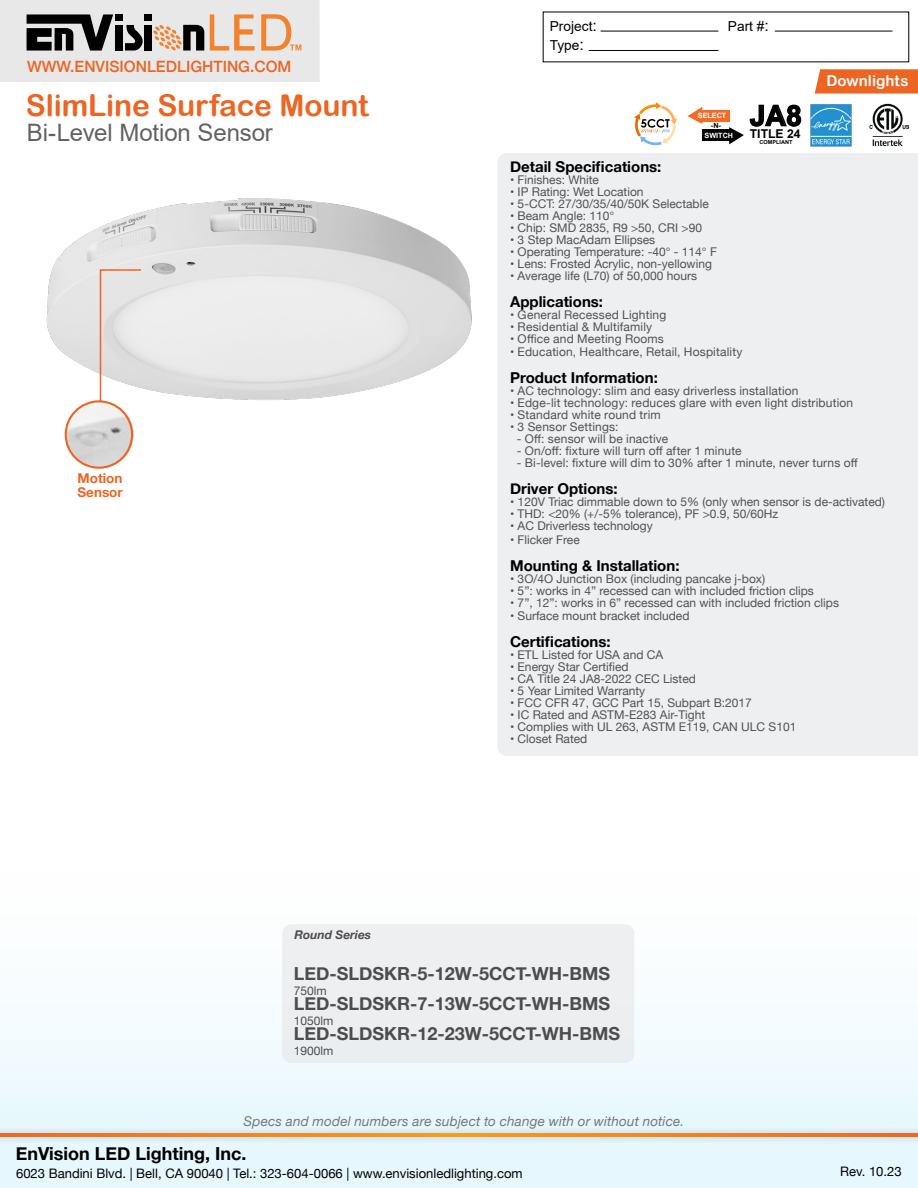
<style>
.page{position:relative;width:918px;height:1188px;background:#fff}
.page>*{position:absolute;margin:0;border:0;box-sizing:border-box;transform-origin:0 0}
.t1{font:30px "Arial Rounded MT Bold";letter-spacing:-.005em;color:#ec6523}
.t2{font:700 28.35px "Arial";color:#000}
.t3{font:24px "Arial";letter-spacing:-.005em;color:#616264}
.t4{font:700 18px "Helvetica Neue";color:#4d4d4f}
.t5{font:700 18px "Helvetica Neue";color:#000}
.t6{font:500 15.6px "Helvetica Neue";color:#ec6523}
.t7{font:700 15px "Helvetica Neue";color:#000}
.t8{font:15px "Arial Rounded MT Bold";letter-spacing:.005em;color:#fff}
.t9{font:13.65px/19.4px "Arial";color:#000}
.t10{font:italic 13.5px "Helvetica Neue";letter-spacing:.01em;color:#777}
.t11{font:700 13.5px/13.5px "Helvetica Neue";color:#ec6523}
.t12{font:13.05px "Helvetica Neue";color:#000}
.t13{font:700 12.15px "Arial";color:#000}
.t14{font:12px "Helvetica Neue";color:#4f5252}
.t15{font:12px "Helvetica Neue";color:#4d4d4f}
.t16{font:italic 700 12px "Helvetica Neue";color:#4d4d4f}
.t17{font:700 7.2px "Arial";color:#fff}
.t18{font:700 7.2px "Arial";color:#000101}
.t19{font:700 5.55px "Arial";color:#000}
.s1{font-size:15.9px}
</style>
<div class="page">
<div style="left:0;top:869px;width:918px;height:319px;background:linear-gradient(to right,#f2fbfe,#f2fbfe)"></div>
<div style="left:0;top:0;width:320px;height:82px;background:#e8e8e9"></div>
<div style="left:115px;top:25px;width:8px;height:26px;background:#000"></div>
<div style="left:115px;top:14px;width:8px;height:7px;background:#000"></div>
<div style="left:144px;top:25px;width:8px;height:26px;background:#000"></div>
<div style="left:144px;top:14px;width:8px;height:7px;background:#000"></div>
<svg style="left:27px;top:14px;width:86px;height:37px"></svg>
<svg style="left:125px;top:25px;width:18px;height:26px"></svg>
<svg style="left:210px;top:14px;width:45px;height:37px"></svg>
<svg style="left:153px;top:25px;width:51px;height:26px"></svg>
<svg style="left:261px;top:14px;width:40px;height:37px"></svg>
<div style="left:283px;top:925px;width:351px;height:137px;background:#edeff0;border-radius:9px"></div>
<div style="left:282px;top:924px;width:352px;height:139px;border:2px solid #e6e7e8;border-radius:9px"></div>
<div style="left:0;top:1126px;width:918px;height:18px;background:#000;opacity:.28"></div>
<svg style="left:0;top:1134px;width:918px;height:3px;background:#f08320"></svg>
<hr style="left:601px;top:31px;width:117px;height:1px;background:#000">
<hr style="left:589px;top:50px;width:129px;height:1px;background:#000">
<hr style="left:775px;top:31px;width:117px;height:1px;background:#000">
<svg style="left:815px;top:69px;width:103px;height:25px;background:#ec6d2e"></svg>
<div style="left:497px;top:153px;width:421px;height:603px;background:#eeeff0"></div>
<img style="left:46px;top:198px;width:426px;height:213px">
<img style="left:810px;top:104px;width:42px;height:43px">
<img style="left:869px;top:103px;width:41px;height:44px">
<svg style="left:634px;top:102px;width:43px;height:44px"></svg>
<div style="left:699px;top:110px;width:30px;height:12px;background:#f36c25"></div>
<svg style="left:688px;top:107px;width:14px;height:17px"></svg>
<div style="left:702px;top:130px;width:31px;height:11px;background:#000101"></div>
<svg style="left:729px;top:127px;width:15px;height:17px"></svg>
<img style="left:66px;top:401px;width:68px;height:67px;border-radius:34px">
<div style="left:65px;top:400px;width:68px;height:69px;border:2px solid #ec6523;border-radius:50%"></div>
<svg style="left:99px;top:268px;width:43px;height:135px;background:#e6e0dc"></svg>
<h3 class="t6" style="left:27px;top:54px;width:266px">WWW.ENVISIONLEDLIGHTING.COM</h3>
<h1 class="t1" style="left:26px;top:87px;width:344px">SlimLine Surface Mount</h1>
<h3 class="t3" style="left:27px;top:116px;width:248px">Bi-Level Motion Sensor</h3>
<p class="t11" style="left:78px;top:472px;width:47px">Motion<br>Sensor</p>
<p class="t16" style="left:295px;top:925px;width:78px">Round Series</p>
<p class="t9" style="left:550px;top:16px;width:49px">Project<span class="s1">:<br></span>Type<span class="s1">:</span></p>
<p class="t9" style="left:728px;top:16px;width:43px">Part #<span class="s1">:</span></p>
<p class="t17" style="left:698px;top:111px;width:30px">SELECT</p>
<p class="t17" style="left:705px;top:130px;width:30px">SWITCH</p>
<p class="t18" style="left:711px;top:121px;width:12px">-N-</p>
<h2 class="t2" style="left:750px;top:96px;width:53px">JA8</h2>
<p class="t13" style="left:750px;top:125px;width:52px">TITLE 24</p>
<p class="t19" style="left:760px;top:139px;width:34px">COMPLIANT</p>
<p class="t8" style="left:826px;top:72px;width:84px">Downlights</p>
<p class="t7" style="left:510px;top:155px;width:153px">Detail Specifications:</p>
<p class="t14" style="left:510px;top:171px;width:90px">• Finishes: White</p>
<p class="t14" style="left:510px;top:183px;width:135px">• IP Rating: Wet Location</p>
<p class="t14" style="left:510px;top:195px;width:200px">• 5-CCT: 27/30/35/40/50K Selectable</p>
<p class="t14" style="left:510px;top:207px;width:106px">• Beam Angle: 110°</p>
<p class="t14" style="left:510px;top:219px;width:194px">• Chip: SMD 2835, R9 &gt;50, CRI &gt;90</p>
<p class="t14" style="left:510px;top:231px;width:147px">• 3 Step MacAdam Ellipses</p>
<p class="t14" style="left:510px;top:243px;width:208px">• Operating Temperature: -40° - 114° F</p>
<p class="t14" style="left:510px;top:255px;width:203px">• Lens: Frosted Acrylic, non-yellowing</p>
<p class="t14" style="left:510px;top:267px;width:188px">• Average life (L70) of 50,000 hours</p>
<p class="t7" style="left:510px;top:290px;width:94px">Applications:</p>
<p class="t14" style="left:510px;top:306px;width:158px">• General Recessed Lighting</p>
<p class="t14" style="left:510px;top:318px;width:144px">• Residential &amp; Multifamily</p>
<p class="t14" style="left:510px;top:330px;width:155px">• Office and Meeting Rooms</p>
<p class="t14" style="left:510px;top:344px;width:234px">• Education, Healthcare, Retail, Hospitality</p>
<p class="t7" style="left:510px;top:366px;width:149px">Product Information:</p>
<p class="t14" style="left:510px;top:383px;width:290px">• AC technology: slim and easy driverless installation</p>
<p class="t14" style="left:510px;top:395px;width:345px">• Edge-lit technology: reduces glare with even light distribution</p>
<p class="t14" style="left:510px;top:407px;width:152px">• Standard white round trim</p>
<p class="t14" style="left:510px;top:419px;width:110px">• 3 Sensor Settings:</p>
<p class="t14" style="left:517px;top:431px;width:153px">- Off: sensor will be inactive</p>
<p class="t14" style="left:517px;top:443px;width:226px">- On/off: fixture will turn off after 1 minute</p>
<p class="t14" style="left:517px;top:455px;width:342px">- Bi-level: fixture will dim to 30% after 1 minute, never turns off</p>
<p class="t7" style="left:510px;top:477px;width:109px">Driver Options:</p>
<p class="t14" style="left:510px;top:494px;width:376px">• 120V Triac dimmable down to 5% (only when sensor is de-activated)</p>
<p class="t14" style="left:510px;top:506px;width:270px">• THD: &lt;20% (+/-5% tolerance), PF &gt;0.9, 50/60Hz</p>
<p class="t14" style="left:510px;top:518px;width:144px">• AC Driverless technology</p>
<p class="t14" style="left:510px;top:531px;width:71px">• Flicker Free</p>
<p class="t7" style="left:510px;top:554px;width:171px">Mounting &amp; Installation:</p>
<p class="t14" style="left:510px;top:570px;width:257px">• 3O/4O Junction Box (including pancake j-box)</p>
<p class="t14" style="left:510px;top:582px;width:305px">• 5”: works in 4” recessed can with included friction clips</p>
<p class="t14" style="left:510px;top:594px;width:330px">• 7”, 12”: works in 6” recessed can with included friction clips</p>
<p class="t14" style="left:510px;top:608px;width:181px">• Surface mount bracket included</p>
<p class="t7" style="left:510px;top:630px;width:102px">Certifications:</p>
<p class="t14" style="left:510px;top:647px;width:155px">• ETL Listed for USA and CA</p>
<p class="t14" style="left:510px;top:659px;width:120px">• Energy Star Certified</p>
<p class="t14" style="left:510px;top:671px;width:187px">• CA Title 24 JA8-2022 CEC Listed</p>
<p class="t14" style="left:510px;top:683px;width:137px">• 5 Year Limited Warranty</p>
<p class="t14" style="left:510px;top:695px;width:243px">• FCC CFR 47, GCC Part 15, Subpart B:2017</p>
<p class="t14" style="left:510px;top:707px;width:197px">• IC Rated and ASTM-E283 Air-Tight</p>
<p class="t14" style="left:510px;top:719px;width:288px">• Complies with UL 263, ASTM E119, CAN ULC S101</p>
<p class="t14" style="left:510px;top:731px;width:79px">• Closet Rated</p>
<h3 class="t4" style="left:294px;top:959px;width:318px">LED-SLDSKR-5-12W-5CCT-WH-BMS</h3>
<p class="t15" style="left:294px;top:982px;width:34px">750lm</p>
<h3 class="t4" style="left:294px;top:989px;width:318px">LED-SLDSKR-7-13W-5CCT-WH-BMS</h3>
<p class="t15" style="left:294px;top:1012px;width:41px">1050lm</p>
<h3 class="t4" style="left:294px;top:1019px;width:328px">LED-SLDSKR-12-23W-5CCT-WH-BMS</h3>
<p class="t15" style="left:294px;top:1042px;width:41px">1900lm</p>
<p class="t10" style="left:244px;top:1112px;width:442px">Specs and model numbers are subject to change with or without notice.</p>
<p class="t12" style="left:16px;top:1164px;width:508px">6023 Bandini Blvd. | Bell, CA 90040 | Tel.: 323-604-0066 | www.envisionledlighting.com</p>
<h3 class="t5" style="left:16px;top:1140px;width:232px">EnVision LED Lighting, Inc.</h3>
<p class="t12" style="left:840px;top:1161px;width:63px">Rev. 10.23</p>
</div>
